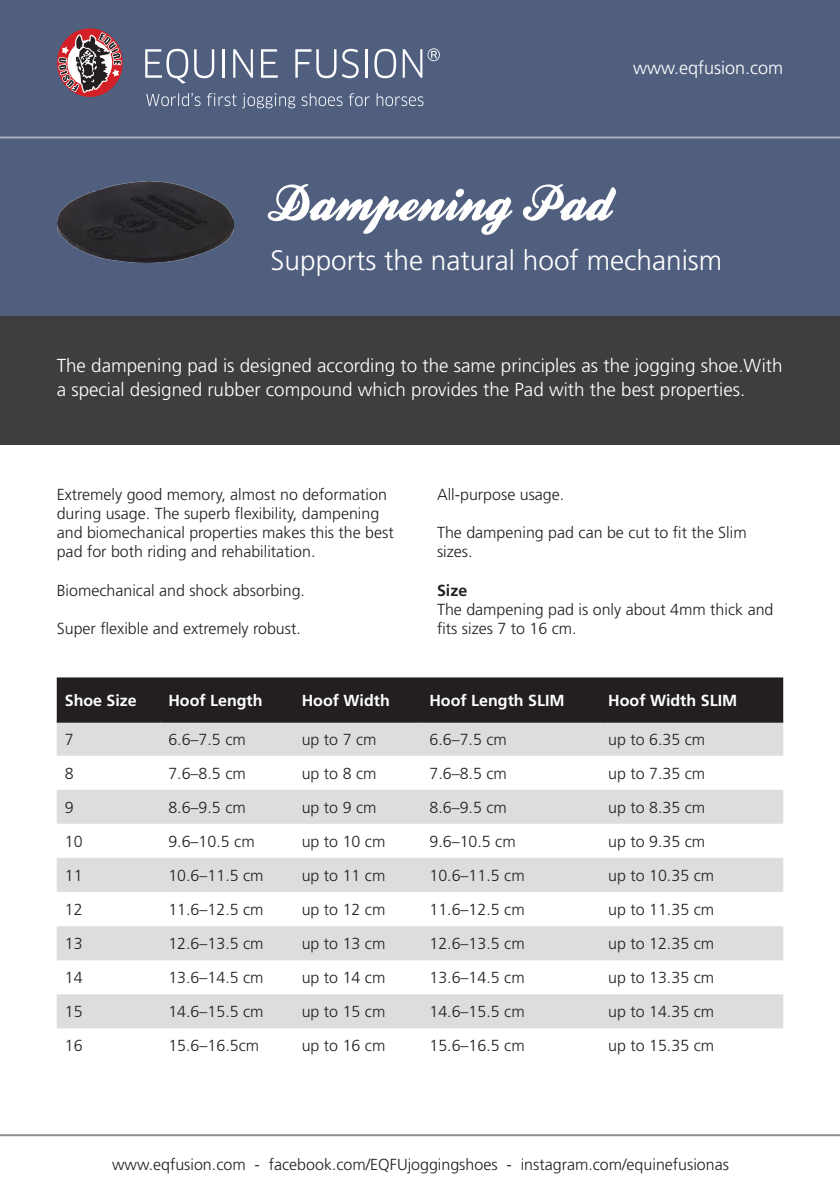
<style>
.page{position:relative;width:840px;height:1191px;background:#fff}
.page>*{position:absolute;margin:0;border:0;box-sizing:border-box;transform-origin:0 0}
.t1{font:50px "Falkner Pro";color:#fff}
.t2{font:300 28px "Frutiger LT Std";color:#fff}
.t3{font:300 18.8px/24px "Frutiger LT Std";color:#fff}
.t4{font:300 18px "Frutiger LT Std";color:#fff}
.t5{font:300 16px/19.2px "Frutiger LT Std";color:#231f20}
.t6{font:700 16px "Frutiger LT Std";color:#fff}
.t7{font:700 16px "Frutiger LT Std";color:#231f20}
</style>
<div class="page">
<div style="left:0;top:0;width:839px;height:317px;background:#515f7f"></div>
<div style="left:0;top:316px;width:839px;height:129px;background:#3e3e3f"></div>
<hr style="left:0;top:136px;width:839px;height:2px;background:#fff">
<img style="left:57px;top:181px;width:176px;height:82px">
<svg style="left:57px;top:28px;width:66px;height:69px"></svg>
<svg style="left:145px;top:49px;width:43px;height:35px"></svg>
<svg style="left:194px;top:49px;width:20px;height:29px"></svg>
<hr style="left:222px;top:49px;width:2px;height:29px;background:#fff">
<svg style="left:233px;top:49px;width:20px;height:29px"></svg>
<svg style="left:261px;top:49px;width:17px;height:29px"></svg>
<svg style="left:295px;top:49px;width:41px;height:29px"></svg>
<svg style="left:342px;top:49px;width:16px;height:29px"></svg>
<hr style="left:365px;top:49px;width:2px;height:29px;background:#fff">
<svg style="left:374px;top:49px;width:22px;height:29px"></svg>
<svg style="left:402px;top:48px;width:37px;height:30px"></svg>
<svg style="left:146px;top:93px;width:54px;height:13px"></svg>
<svg style="left:207px;top:93px;width:29px;height:13px"></svg>
<svg style="left:242px;top:93px;width:53px;height:15px"></svg>
<svg style="left:301px;top:93px;width:41px;height:13px"></svg>
<svg style="left:348px;top:93px;width:21px;height:13px"></svg>
<svg style="left:376px;top:93px;width:47px;height:13px"></svg>
<div style="left:57px;top:677px;width:725px;height:43px;background:#231f20"></div>
<svg style="left:57px;top:722px;width:725px;height:306px;fill:#dcdddf"></svg>
<hr style="left:57px;top:720px;width:103px;height:2px;background:#231f20">
<hr style="left:160px;top:720px;width:133px;height:2px;background:#231f20">
<hr style="left:293px;top:720px;width:128px;height:2px;background:#231f20">
<hr style="left:421px;top:720px;width:179px;height:2px;background:#231f20">
<hr style="left:600px;top:720px;width:182px;height:2px;background:#231f20">
<hr style="left:0;top:1134px;width:839px;height:2px;background:#231f20">
<p class="t4" style="left:632px;top:58px;width:152px">www.eqfusion.com</p>
<p class="t1" style="left:267px;top:172px;width:344px">Dampening Pad</p>
<p class="t2" style="left:270px;top:244px;width:453px">Supports the natural hoof mechanism</p>
<p class="t3" style="left:57px;top:354px;width:727px">The dampening pad is designed according to the same principles as the jogging shoe.With a special designed rubber compound which provides the Pad with the best properties.</p>
<p class="t5" style="left:57px;top:485px;width:338px">Extremely good memory, almost no deformation during usage. The superb flexibility, dampening and biomechanical properties makes this the best pad for both riding and rehabilitation.</p>
<p class="t5" style="left:57px;top:581px;width:250px">Biomechanical and shock absorbing.</p>
<p class="t5" style="left:57px;top:619px;width:245px">Super flexible and extremely robust.</p>
<p class="t5" style="left:437px;top:485px;width:129px">All-purpose usage.</p>
<p class="t5" style="left:437px;top:523px;width:311px">The dampening pad can be cut to fit the Slim sizes.</p>
<p class="t7" style="left:437px;top:581px;width:32px">Size</p>
<p class="t5" style="left:437px;top:600px;width:338px">The dampening pad is only about 4mm thick and fits sizes 7 to 16 cm.</p>
<p class="t6" style="left:65px;top:690px;width:74px">Shoe Size</p>
<p class="t6" style="left:168px;top:690px;width:96px">Hoof Length</p>
<p class="t6" style="left:301px;top:690px;width:89px">Hoof Width</p>
<p class="t6" style="left:429px;top:690px;width:137px">Hoof Length SLIM</p>
<p class="t6" style="left:608px;top:690px;width:130px">Hoof Width SLIM</p>
<p class="t5" style="left:65px;top:730px;width:10px">7</p>
<p class="t5" style="left:168px;top:730px;width:79px">6.6–7.5 cm</p>
<p class="t5" style="left:301px;top:730px;width:76px">up to 7 cm</p>
<p class="t5" style="left:429px;top:730px;width:79px">6.6–7.5 cm</p>
<p class="t5" style="left:608px;top:730px;width:98px">up to 6.35 cm</p>
<p class="t5" style="left:65px;top:764px;width:10px">8</p>
<p class="t5" style="left:168px;top:764px;width:79px">7.6–8.5 cm</p>
<p class="t5" style="left:301px;top:764px;width:76px">up to 8 cm</p>
<p class="t5" style="left:429px;top:764px;width:79px">7.6–8.5 cm</p>
<p class="t5" style="left:608px;top:764px;width:98px">up to 7.35 cm</p>
<p class="t5" style="left:65px;top:798px;width:10px">9</p>
<p class="t5" style="left:168px;top:798px;width:79px">8.6–9.5 cm</p>
<p class="t5" style="left:301px;top:798px;width:76px">up to 9 cm</p>
<p class="t5" style="left:429px;top:798px;width:79px">8.6–9.5 cm</p>
<p class="t5" style="left:608px;top:798px;width:98px">up to 8.35 cm</p>
<p class="t5" style="left:65px;top:832px;width:19px">10</p>
<p class="t5" style="left:168px;top:832px;width:88px">9.6–10.5 cm</p>
<p class="t5" style="left:301px;top:832px;width:85px">up to 10 cm</p>
<p class="t5" style="left:429px;top:832px;width:88px">9.6–10.5 cm</p>
<p class="t5" style="left:608px;top:832px;width:98px">up to 9.35 cm</p>
<p class="t5" style="left:65px;top:866px;width:19px">11</p>
<p class="t5" style="left:168px;top:866px;width:97px">10.6–11.5 cm</p>
<p class="t5" style="left:301px;top:866px;width:85px">up to 11 cm</p>
<p class="t5" style="left:429px;top:866px;width:97px">10.6–11.5 cm</p>
<p class="t5" style="left:608px;top:866px;width:107px">up to 10.35 cm</p>
<p class="t5" style="left:65px;top:900px;width:19px">12</p>
<p class="t5" style="left:168px;top:900px;width:97px">11.6–12.5 cm</p>
<p class="t5" style="left:301px;top:900px;width:85px">up to 12 cm</p>
<p class="t5" style="left:429px;top:900px;width:97px">11.6–12.5 cm</p>
<p class="t5" style="left:608px;top:900px;width:107px">up to 11.35 cm</p>
<p class="t5" style="left:65px;top:934px;width:19px">13</p>
<p class="t5" style="left:168px;top:934px;width:97px">12.6–13.5 cm</p>
<p class="t5" style="left:301px;top:934px;width:85px">up to 13 cm</p>
<p class="t5" style="left:429px;top:934px;width:97px">12.6–13.5 cm</p>
<p class="t5" style="left:608px;top:934px;width:107px">up to 12.35 cm</p>
<p class="t5" style="left:65px;top:968px;width:19px">14</p>
<p class="t5" style="left:168px;top:968px;width:97px">13.6–14.5 cm</p>
<p class="t5" style="left:301px;top:968px;width:85px">up to 14 cm</p>
<p class="t5" style="left:429px;top:968px;width:97px">13.6–14.5 cm</p>
<p class="t5" style="left:608px;top:968px;width:107px">up to 13.35 cm</p>
<p class="t5" style="left:65px;top:1002px;width:19px">15</p>
<p class="t5" style="left:168px;top:1002px;width:97px">14.6–15.5 cm</p>
<p class="t5" style="left:301px;top:1002px;width:85px">up to 15 cm</p>
<p class="t5" style="left:429px;top:1002px;width:97px">14.6–15.5 cm</p>
<p class="t5" style="left:608px;top:1002px;width:107px">up to 14.35 cm</p>
<p class="t5" style="left:65px;top:1036px;width:19px">16</p>
<p class="t5" style="left:168px;top:1036px;width:92px">15.6–16.5cm</p>
<p class="t5" style="left:301px;top:1036px;width:85px">up to 16 cm</p>
<p class="t5" style="left:429px;top:1036px;width:97px">15.6–16.5 cm</p>
<p class="t5" style="left:608px;top:1036px;width:107px">up to 15.35 cm</p>
<p class="t5" style="left:112px;top:1155px;width:618px">www.eqfusion.com - facebook.com/EQFUjoggingshoes - instagram.com/equinefusionas</p>
</div>
